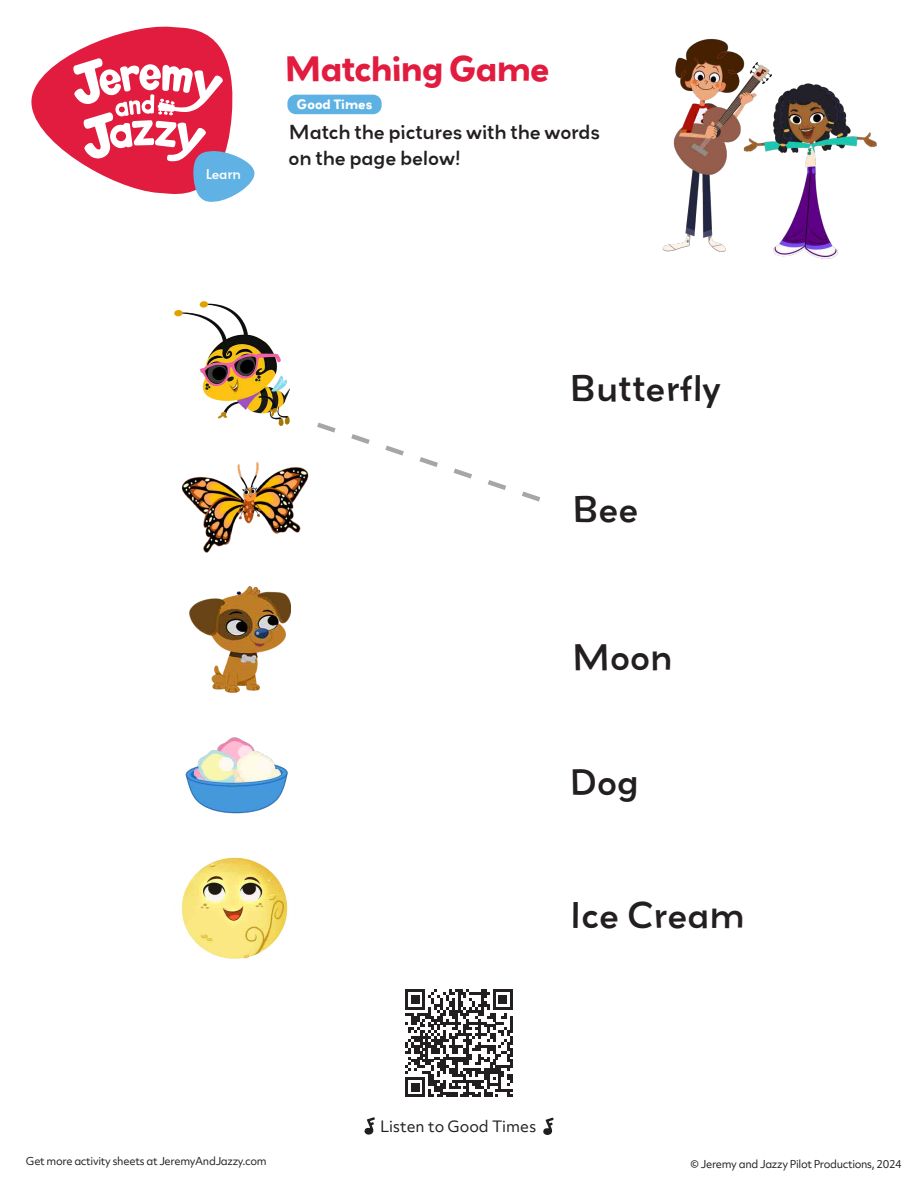
<style>
.page{position:relative;width:918px;height:1188px;background:#fff}
.page>*{position:absolute;margin:0;border:0;box-sizing:border-box;transform-origin:0 0}
.t1{font:500 32.7px "Grenadine MVB";color:#231f20}
.t2{font:700 31.5px "Grenadine MVB";letter-spacing:-.03em;color:#e11c3e}
.t3{font:500 18px/25.5px "Grenadine MVB";letter-spacing:-.01em;color:#231f20}
.t4{font:15px "Objektiv Mk 2";color:#231f20}
.t5{font:500 12.45px "Grenadine MVB";letter-spacing:-.025em;color:#fff}
.t6{font:700 12px "Grenadine MVB";color:#fff}
.t7{font:10.5px "Objektiv Mk 2";letter-spacing:-.03em;color:#231f20}
</style>
<div class="page">
<img style="left:789px;top:83px;width:88px;height:176px">
<img style="left:662px;top:38px;width:127px;height:219px">
<svg style="left:317px;top:423px;width:224px;height:79px"></svg>
<svg style="left:364px;top:1117px;width:11px;height:18px"></svg>
<svg style="left:543px;top:1118px;width:11px;height:17px"></svg>
<svg style="left:31px;top:26px;width:224px;height:176px"></svg>
<div style="left:287px;top:95px;width:95px;height:19px;background:#5eb1e3;border-radius:9px"></div>
<img style="left:175px;top:302px;width:115px;height:123px">
<img style="left:181px;top:425px;width:128px;height:128px">
<img style="left:190px;top:586px;width:101px;height:107px">
<img style="left:185px;top:737px;width:103px;height:77px">
<img style="left:181px;top:857px;width:107px;height:102px">
<svg style="left:405px;top:989px;width:108px;height:108px"></svg>
<p class="t5" style="left:206px;top:166px;width:37px">Learn</p>
<h2 class="t2" style="left:284px;top:46px;width:267px">Matching Game</h2>
<h3 class="t3" style="left:289px;top:119px;width:313px">Match the pictures with the words on the page below!</h3>
<p class="t6" style="left:297px;top:95px;width:77px">Good Times</p>
<h1 class="t1" style="left:569px;top:365px;width:153px">Butterfly</h1>
<h1 class="t1" style="left:571px;top:485px;width:69px">Bee</h1>
<h1 class="t1" style="left:571px;top:633px;width:103px">Moon</h1>
<h1 class="t1" style="left:569px;top:758px;width:72px">Dog</h1>
<h1 class="t1" style="left:569px;top:892px;width:178px">Ice Cream</h1>
<h3 class="t4" style="left:380px;top:1116px;width:158px">Listen to Good Times</h3>
<p class="t7" style="left:26px;top:1154px;width:242px">Get more activity sheets at JeremyAndJazzy.com</p>
<p class="t7" style="left:691px;top:1157px;width:213px">© Jeremy and Jazzy Pilot Productions, 2024</p>
</div>
